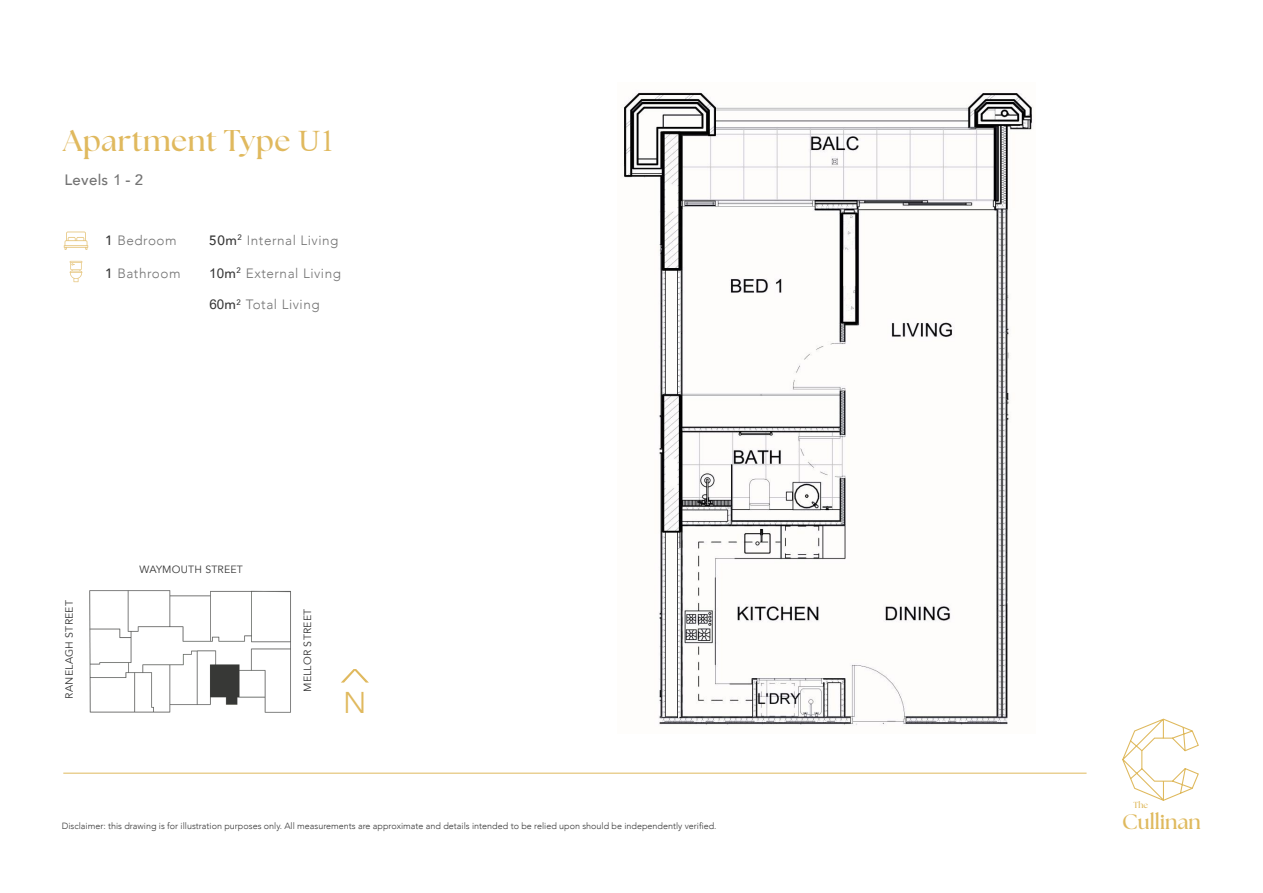
<style>
.page{position:relative;width:1263px;height:893px;background:#fff}
.page>*{position:absolute;margin:0;border:0;box-sizing:border-box;transform-origin:0 0}
.t1{font:700 30px "The Seasons";letter-spacing:.02em;color:#e0b95e}
.sub_headings_2{font:300 30px "Avenir";color:#e0b95e}
.t2{font:700 20.85px "The Seasons";color:#dfb95d}
.t3{font:500 15px "Avenir";letter-spacing:.02em;color:#737373}
.Body{font:300 13.5px "Avenir";letter-spacing:.04em;color:#737373}
.Heading{font:10.5px "Avenir";letter-spacing:.02em;color:#373737}
.Pull_Quote{font:300 9px "Avenir";color:#373737}
.t4{font:700 8.7px "The Seasons";color:#dfb95d}
.s1{font-family:"Times New Roman";font-weight:400}
.s2{font-family:"Arial";font-weight:400}
.s3{font-weight:500;color:#373737}
.s4{font-family:"Arial";font-weight:400;color:#373737}
</style>
<div class="page">
<hr style="left:63px;top:773px;width:1023px;height:1px;background:#dfb95d">
<svg style="left:1122px;top:718px;width:77px;height:83px"></svg>
<svg style="left:64px;top:232px;width:24px;height:18px"></svg>
<svg style="left:70px;top:261px;width:12px;height:21px"></svg>
<svg style="left:341px;top:669px;width:28px;height:14px"></svg>
<img style="left:89px;top:590px;width:202px;height:123px">
<img style="left:623px;top:92px;width:409px;height:633px">
<h1 class="t1" style="left:63px;top:120px;width:274px">Apartment Type <span class="s1">U1</span></h1>
<h3 class="t3" style="left:65px;top:167px;width:80px">Levels <span class="s2">1 -</span> 2</h3>
<p class="Body" style="left:105px;top:232px;width:73px"><span class="s3">1</span> Bedroom</p>
<p class="Body" style="left:105px;top:265px;width:77px"><span class="s3">1</span> Bathroom</p>
<p class="Body" style="left:209px;top:232px;width:131px"><span class="s3">50m</span><sup>2</sup> Internal Living</p>
<h3 class="Body" style="left:209px;top:265px;width:133px"><span class="s4">10</span><span class="s3">m</span><sup>2</sup> External Living</h3>
<h3 class="Body" style="left:209px;top:297px;width:112px"><span class="s4">60</span><span class="s3">m</span><sup>2</sup> Total Living</h3>
<p class="Heading" style="left:139px;top:563px;width:105px">WAYMOUTH STREET</p>
<p class="Heading" style="left:63px;top:698px;width:100px;rotate:-90deg">RANELAGH STREET</p>
<p class="Heading" style="left:301px;top:692px;width:85px;rotate:-90deg">MELLOR STREET</p>
<p class="sub_headings_2" style="left:343px;top:684px;width:25px">N</p>
<p class="t4" style="left:1133px;top:799px;width:16px">The</p>
<p class="Pull_Quote" style="left:62px;top:821px;width:656px">Disclaimer: this drawing is for illustration purposes only. All measurements are approximate and details intended to be relied upon should be independently verified.</p>
<p class="t2" style="left:1122px;top:808px;width:80px">Cullinan</p>
</div>
